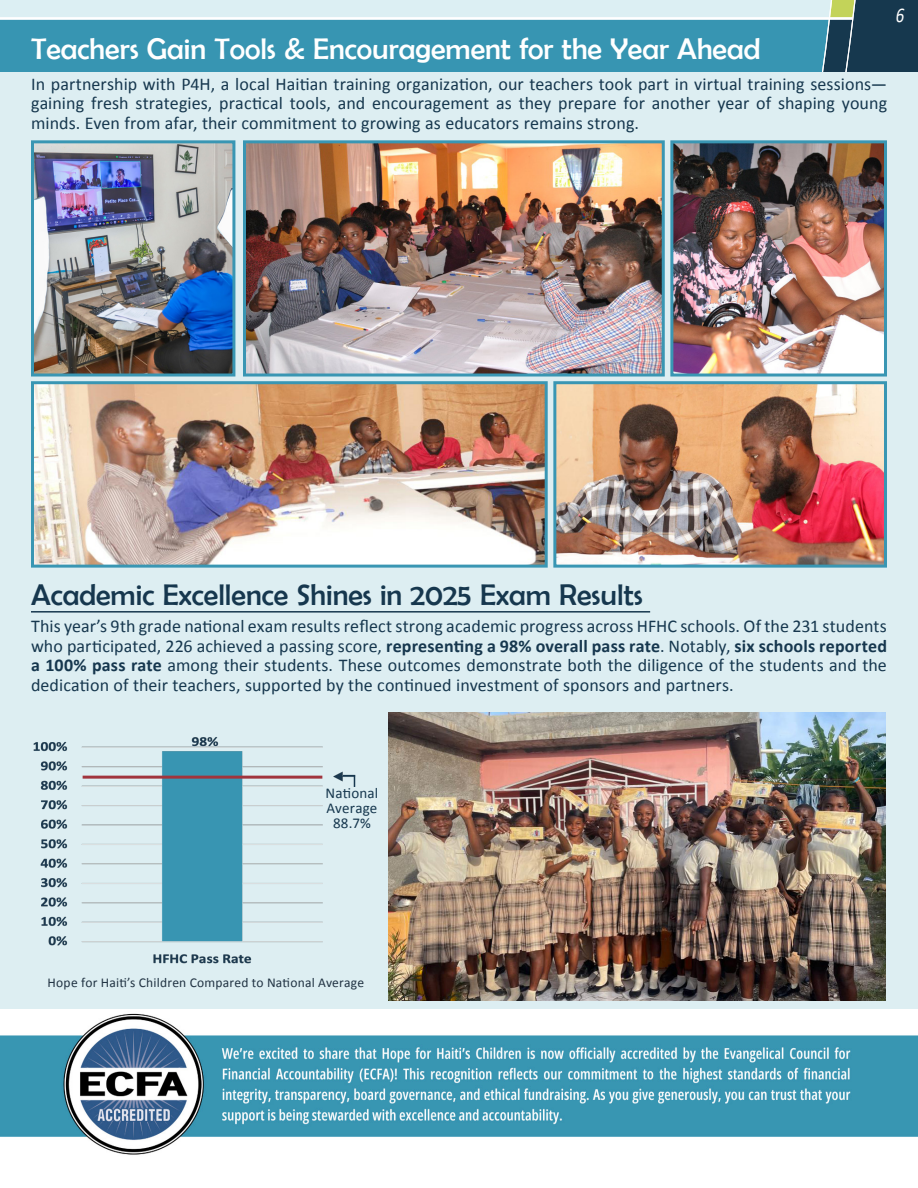
<style>
.page{position:relative;width:918px;height:1188px;background:#fff}
.page>*{position:absolute;margin:0;border:0;box-sizing:border-box;transform-origin:0 0}
.Intro_Paragraph{font:30px "Berlin Sans FB";color:#fff}
.Intro_Paragraph-2{font:30px "Berlin Sans FB";color:#16374e}
.sidebar{font:italic 21px "Calibri";color:#fff;scale:.8 1}
.t1{font:18px/19.5px "Calibri";letter-spacing:.005em;color:#16374e;text-align:justify}
.t2{font:15px/15px "Calibri";letter-spacing:.01em;color:#16374e;text-align:center}
.t3{font:13.5px "Calibri";letter-spacing:.015em;color:#213343}
.s1{font-weight:700}
</style>
<div class="page">
<div style="left:0;top:22px;width:918px;height:987px;background:#ddeef2"></div>
<div style="left:857px;top:0;width:61px;height:71px;background:#16384e"></div>
<svg style="left:0;top:0;width:857px;height:71px;background:#65acc1"></svg>
<img style="left:674px;top:144px;width:209px;height:229px">
<div style="left:670px;top:140px;width:217px;height:237px;border:3px solid #3996b3"></div>
<img style="left:247px;top:144px;width:414px;height:229px">
<div style="left:243px;top:140px;width:422px;height:237px;border:3px solid #3996b3"></div>
<img style="left:35px;top:385px;width:509px;height:179px">
<div style="left:31px;top:381px;width:517px;height:187px;border:3px solid #3996b3"></div>
<img style="left:557px;top:385px;width:326px;height:179px">
<div style="left:553px;top:381px;width:334px;height:187px;border:3px solid #3996b3"></div>
<img style="left:35px;top:144px;width:196px;height:229px">
<div style="left:31px;top:140px;width:204px;height:237px;border:3px solid #3996b3"></div>
<img style="left:389px;top:713px;width:496px;height:288px">
<img style="left:0;top:1013px;width:918px;height:142px">
<hr style="left:31px;top:611px;width:619px;height:2px;background:#16374e">
<img style="left:33px;top:737px;width:323px;height:227px">
<hr style="left:83px;top:776px;width:239px;height:3px;background:#a1343d">
<img style="left:329px;top:768px;width:25px;height:18px">
<svg style="left:343px;top:775px;width:12px;height:12px"></svg>
<p class="Intro_Paragraph" style="left:31px;top:32px;width:731px">Teachers Gain Tools &amp; Encouragement for the Year Ahead</p>
<p class="t1" style="left:31px;top:74px;width:858px">In partnership with P4H, a local Haitian training organization, our teachers took part in virtual training sessions— gaining fresh strategies, practical tools, and encouragement as they prepare for another year of shaping young minds. Even from afar, their commitment to growing as educators remains strong.</p>
<p class="sidebar" style="left:896px;top:1px;width:12px">6</p>
<p class="Intro_Paragraph-2" style="left:31px;top:578px;width:613px">Academic Excellence Shines in 2025 Exam Results</p>
<p class="t1" style="left:31px;top:616px;width:858px">This year’s 9th grade national exam results reflect strong academic progress across HFHC schools. Of the 231 students who participated, 226 achieved a passing score, <span class="s1">representing a 98% overall pass rate</span>. Notably, <span class="s1">six schools reported a 100% pass rate</span> among their students. These outcomes demonstrate both the diligence of the students and the dedication of their teachers, supported by the continued investment of sponsors and partners.</p>
<p class="t2" style="left:326px;top:786px;width:54px">National<br>Average<br>88.7%</p>
<p class="t3" style="left:48px;top:974px;width:318px">Hope for Haiti’s Children Compared to National Average</p>
</div>
